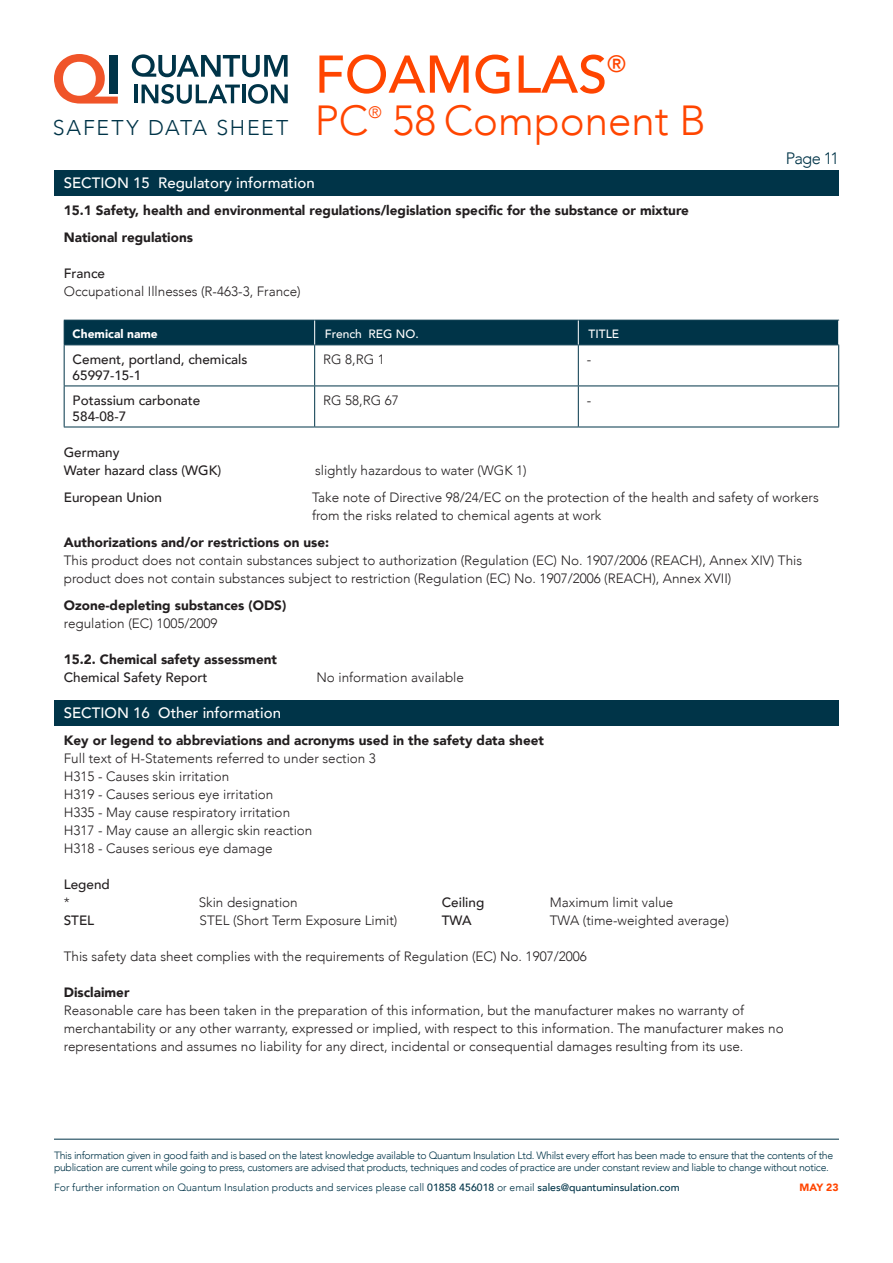
<style>
.page{position:relative;width:893px;height:1263px;background:#fff}
.page>*{position:absolute;margin:0;border:0;box-sizing:border-box;transform-origin:0 0}
.t1{font:500 52.5px "Avenir";color:#ff4500}
.t2{font:300 42px "Avenir";color:#ff4500}
.t3{font:500 23.55px "Avenir";color:#ff4500}
.t4{font:300 21.3px "Avenir";letter-spacing:.08em;color:#003448}
.t5{font:300 16.65px "Avenir";color:#ff4500}
.t6{font:300 16.5px "Avenir";letter-spacing:-.05em;color:#003448}
.t7{font:500 15px "Avenir";color:#fff}
.t8{font:300 13.5px/18px "Avenir";color:#231f20}
.t9{font:900 13.5px "Avenir";color:#231f20}
.t10{font:500 13.5px "Avenir";color:#231f20}
.t11{font:500 12px "Avenir";color:#fff}
.t12{font:900 12px "Avenir";color:#fff}
.t13{font:300 10.5px/12.6px "Avenir";letter-spacing:-.03em;color:#003448}
.t14{font:300 10.5px "Avenir";color:#003448}
.t15{font:900 10.5px "Avenir";color:#ff4500}
.s1{font-weight:500;font-size:15px;color:#fff}
.s2{font-weight:500}
</style>
<div class="page">
<hr style="left:54px;top:1139px;width:785px;height:1px;background:#003448">
<svg style="left:132px;top:54px;width:156px;height:23px"></svg>
<hr style="left:134px;top:85px;width:4px;height:18px;background:#003448">
<svg style="left:142px;top:84px;width:98px;height:20px"></svg>
<hr style="left:242px;top:85px;width:3px;height:18px;background:#003448">
<svg style="left:248px;top:84px;width:40px;height:20px"></svg>
<svg style="left:54px;top:54px;width:64px;height:50px"></svg>
<div style="left:109px;top:55px;width:9px;height:39px;background:#003448"></div>
<div style="left:54px;top:170px;width:785px;height:26px;background:#003448"></div>
<div style="left:54px;top:700px;width:785px;height:26px;background:#003448"></div>
<svg style="left:65px;top:345px;width:773px;height:82px"></svg>
<hr style="left:64px;top:345px;width:1px;height:41px;background:#003448">
<hr style="left:64px;top:386px;width:251px;height:1px;background:#003448">
<hr style="left:64px;top:386px;width:1px;height:41px;background:#003448">
<hr style="left:315px;top:386px;width:263px;height:1px;background:#003448">
<hr style="left:578px;top:386px;width:261px;height:1px;background:#003448">
<hr style="left:64px;top:427px;width:251px;height:1px;background:#003448">
<hr style="left:315px;top:427px;width:263px;height:1px;background:#003448">
<hr style="left:578px;top:427px;width:261px;height:1px;background:#003448">
<hr style="left:314px;top:345px;width:1px;height:41px;background:#003448">
<hr style="left:578px;top:345px;width:1px;height:41px;background:#003448">
<hr style="left:838px;top:345px;width:1px;height:41px;background:#003448">
<hr style="left:314px;top:386px;width:1px;height:41px;background:#003448">
<hr style="left:578px;top:386px;width:1px;height:41px;background:#003448">
<hr style="left:838px;top:386px;width:1px;height:41px;background:#003448">
<svg style="left:64px;top:320px;width:775px;height:25px;background:#023549"></svg>
<h3 class="t4" style="left:53px;top:115px;width:237px">SAFETY DATA SHEET</h3>
<h1 class="t1" style="left:315px;top:29px;width:294px">FOAMGLAS</h1>
<h3 class="t3" style="left:607px;top:43px;width:20px">®</h3>
<h2 class="t2" style="left:315px;top:95px;width:55px">PC</h2>
<p class="t5" style="left:368px;top:102px;width:15px">®</p>
<h2 class="t2" style="left:393px;top:95px;width:315px">58 Component B</h2>
<p class="t7" style="left:64px;top:169px;width:252px">SECTION 15 Regulatory information</p>
<p class="t9" style="left:64px;top:198px;width:627px">15.1 Safety, health and environmental regulations/legislation specific for the substance or mixture</p>
<p class="t9" style="left:64px;top:225px;width:131px">National regulations</p>
<p class="t10" style="left:64px;top:261px;width:43px">France</p>
<p class="t8" style="left:64px;top:282px;width:238px">Occupational Illnesses (R-463-3, France)</p>
<p class="t12" style="left:73px;top:324px;width:87px">Chemical name</p>
<p class="t11" style="left:325px;top:324px;width:95px">French REG NO.</p>
<p class="t11" style="left:589px;top:324px;width:32px">TITLE</p>
<p class="t10" style="left:73px;top:347px;width:176px">Cement, portland, chemicals</p>
<p class="t10" style="left:73px;top:364px;width:70px">65997-15-1</p>
<p class="t8" style="left:323px;top:350px;width:63px">RG 8,RG 1</p>
<p class="t8" style="left:587px;top:350px;width:6px">-</p>
<p class="t10" style="left:73px;top:389px;width:129px">Potassium carbonate</p>
<p class="t10" style="left:73px;top:405px;width:55px">584-08-7</p>
<p class="t8" style="left:323px;top:391px;width:77px">RG 58,RG 67</p>
<p class="t8" style="left:587px;top:391px;width:6px">-</p>
<p class="t6" style="left:786px;top:148px;width:55px">Page 11</p>
<p class="t10" style="left:64px;top:441px;width:57px">Germany</p>
<p class="t10" style="left:64px;top:459px;width:159px">Water hazard class (WGK)</p>
<p class="t8" style="left:315px;top:462px;width:213px">slightly hazardous to water (WGK 1)</p>
<p class="t10" style="left:64px;top:486px;width:100px">European Union</p>
<p class="t8" style="left:312px;top:489px;width:508px">Take note of Directive 98/24/EC on the protection of the health and safety of workers from the risks related to chemical agents at work</p>
<p class="t9" style="left:64px;top:531px;width:267px">Authorizations and/or restrictions on use:</p>
<p class="t8" style="left:64px;top:552px;width:740px">This product does not contain substances subject to authorization (Regulation (EC) No. 1907/2006 (REACH), Annex XIV) This</p>
<p class="t8" style="left:64px;top:570px;width:669px">product does not contain substances subject to restriction (Regulation (EC) No. 1907/2006 (REACH), Annex XVII)</p>
<p class="t9" style="left:64px;top:594px;width:224px">Ozone-depleting substances (ODS)</p>
<p class="t8" style="left:64px;top:615px;width:155px">regulation (EC) 1005/2009</p>
<p class="t9" style="left:64px;top:648px;width:215px">15.2. Chemical safety assessment</p>
<p class="t10" style="left:64px;top:666px;width:145px">Chemical Safety Report</p>
<p class="t8" style="left:316px;top:669px;width:212px">No information available <span class="s1">available</span></p>
<p class="t7" style="left:64px;top:700px;width:219px">SECTION 16 Other information</p>
<p class="t9" style="left:64px;top:729px;width:482px">Key or legend to abbreviations and acronyms used in the safety data sheet</p>
<p class="t8" style="left:64px;top:750px;width:314px">Full text of H-Statements referred to under section 3</p>
<p class="t8" style="left:64px;top:768px;width:167px">H315 - Causes skin irritation</p>
<p class="t8" style="left:64px;top:786px;width:211px">H319 - Causes serious eye irritation</p>
<p class="t8" style="left:64px;top:804px;width:228px">H335 - May cause respiratory irritation</p>
<p class="t8" style="left:64px;top:822px;width:250px">H317 - May cause an allergic skin reaction</p>
<p class="t8" style="left:64px;top:840px;width:210px">H318 - Causes serious eye damage</p>
<p class="t10" style="left:64px;top:873px;width:48px">Legend</p>
<p class="t8" style="left:64px;top:894px;width:7px">*</p>
<p class="t8" style="left:199px;top:894px;width:101px">Skin designation</p>
<p class="t10" style="left:442px;top:891px;width:44px">Ceiling</p>
<p class="t8" style="left:550px;top:894px;width:125px">Maximum limit value</p>
<p class="t10" style="left:64px;top:909px;width:32px">STEL</p>
<p class="t8" style="left:200px;top:912px;width:199px">STEL (Short Term Exposure Limit)</p>
<p class="t10" style="left:442px;top:909px;width:31px">TWA</p>
<p class="t8" style="left:550px;top:912px;width:181px">TWA (time-weighted average)</p>
<p class="t8" style="left:64px;top:948px;width:524px">This safety data sheet complies with the requirements of Regulation (EC) No. 1907/2006</p>
<p class="t9" style="left:64px;top:981px;width:67px">Disclaimer</p>
<p class="t8" style="left:64px;top:1002px;width:682px">Reasonable care has been taken in the preparation of this information, but the manufacturer makes no warranty of</p>
<p class="t8" style="left:64px;top:1020px;width:721px">merchantability or any other warranty, expressed or implied, with respect to this information. The manufacturer makes no</p>
<p class="t8" style="left:64px;top:1038px;width:681px">representations and assumes no liability for any direct, incidental or consequential damages resulting from its use.</p>
<p class="t13" style="left:54px;top:1149px;width:781px">This information given in good faith and is based on the latest knowledge available to Quantum Insulation Ltd. Whilst every effort has been made to ensure that the contents of the publication are current while going to press, customers are advised that products, techniques and codes of practice are under constant review and liable to change without notice.</p>
<p class="t14" style="left:54px;top:1181px;width:627px">For further information on Quantum Insulation products and services please call <span class="s2">01858 456018</span> or email <span class="s2">sales@quantuminsulation.com</span></p>
<p class="t15" style="left:799px;top:1178px;width:41px">MAY 23</p>
</div>
